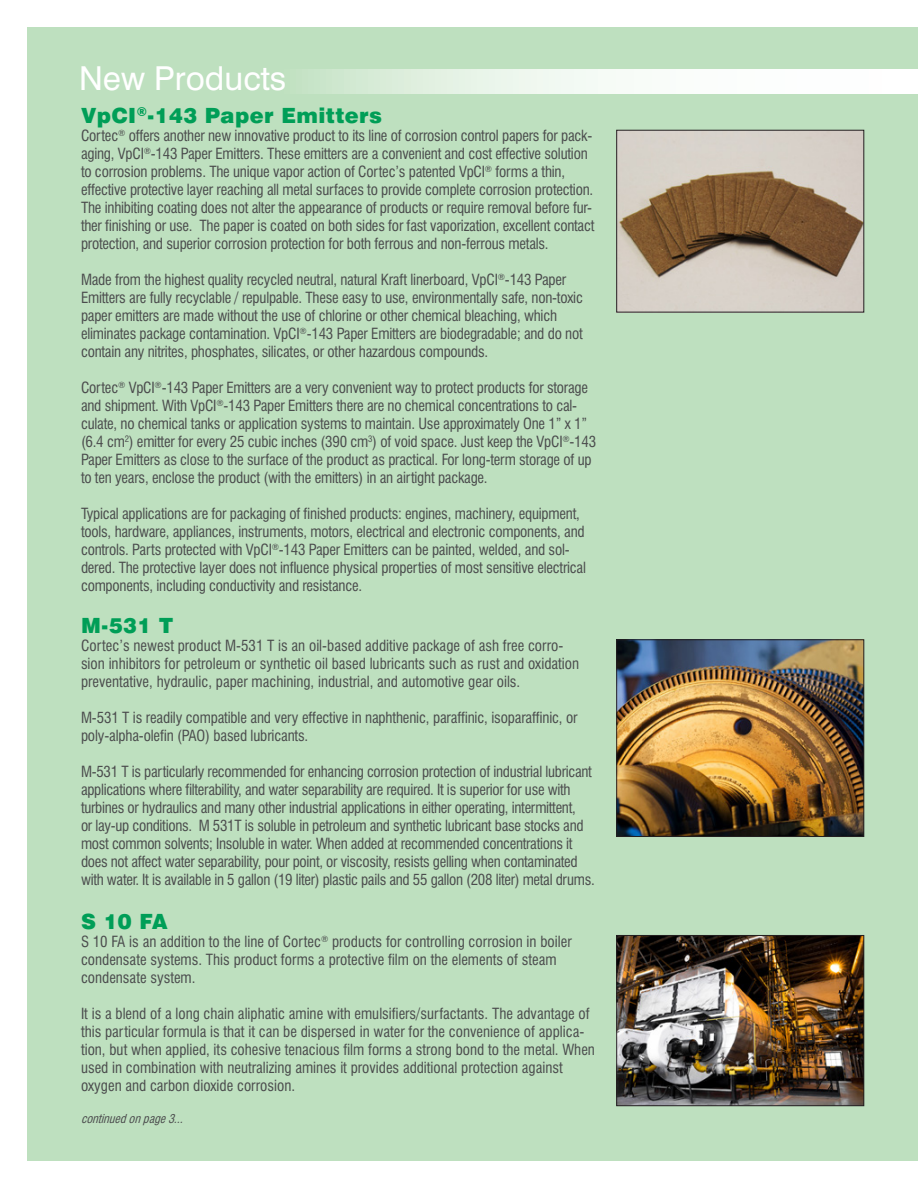
<style>
.page{position:relative;width:918px;height:1188px;background:#fff}
.page>*{position:absolute;margin:0;border:0;box-sizing:border-box;transform-origin:0 0}
.t1{font:33px "Swiss 721 BT";color:#fff}
.t2{font:900 21px "Swiss 721 BT";letter-spacing:.02em;color:#009e57}
.t3{font:condensed 15px/18px "Swiss 721 BT";letter-spacing:-.015em;color:#4b4c4d}
.t4{font:italic condensed 12px "Swiss 721 BT";color:#4b4c4d}
</style>
<div class="page">
<div style="left:27px;top:27px;width:891px;height:1134px;background:#bee0bf"></div>
<svg style="left:320px;top:69px;width:598px;height:25px;background:#f0f7f0"></svg>
<img style="left:618px;top:642px;width:244px;height:193px">
<div style="left:616px;top:640px;width:248px;height:197px;border:1px solid #231f20"></div>
<img style="left:618px;top:937px;width:244px;height:167px">
<div style="left:616px;top:935px;width:248px;height:171px;border:1px solid #231f20"></div>
<img style="left:618px;top:132px;width:244px;height:178px">
<div style="left:616px;top:130px;width:248px;height:182px;border:1px solid #231f20"></div>
<p class="t1" style="left:79px;top:58px;width:209px">New Products</p>
<p class="t2" style="left:81px;top:102px;width:303px">VpCI<sup>®</sup>-143 Paper Emitters</p>
<p class="t3" style="left:81px;top:126px;width:515px">Cortec<sup>®</sup> offers another new innovative product to its line of corrosion control papers for pack&shy;aging, VpCI<sup>®</sup>-143 Paper Emitters. These emitters are a convenient and cost effective solution to corrosion problems. The unique vapor action of Cortec’s patented VpCI<sup>®</sup> forms a thin, effective protective layer reaching all metal surfaces to provide complete corrosion protection.<br>The inhibiting coating does not alter the appearance of products or require removal before fur&shy;ther finishing or use. The paper is coated on both sides for fast vaporization, excellent contact protection, and superior corrosion protection for both ferrous and non-ferrous metals.</p>
<p class="t3" style="left:81px;top:270px;width:503px">Made from the highest quality recycled neutral, natural Kraft linerboard, VpCI<sup>®</sup>-143 Paper Emitters are fully recyclable / repulpable. These easy to use, environmentally safe, non-toxic paper emitters are made without the use of chlorine or other chemical bleaching, which eliminates package contamination. VpCI<sup>®</sup>-143 Paper Emitters are biodegradable; and do not contain any nitrites, phosphates, silicates, or other hazardous compounds.</p>
<p class="t3" style="left:81px;top:378px;width:517px">Cortec<sup>®</sup> VpCI<sup>®</sup>-143 Paper Emitters are a very convenient way to protect products for storage and shipment. With VpCI<sup>®</sup>-143 Paper Emitters there are no chemical concentrations to cal&shy;culate, no chemical tanks or application systems to maintain. Use approximately One 1” x 1” (6.4 cm<sup>2</sup>) emitter for every 25 cubic inches (390 cm<sup>3</sup>) of void space. Just keep the VpCI<sup>®</sup>-143<br>Paper Emitters as close to the surface of the product as practical. For long-term storage of up to ten years, enclose the product (with the emitters) in an airtight package.</p>
<p class="t3" style="left:81px;top:504px;width:506px">Typical applications are for packaging of finished products: engines, machinery, equipment, tools, hardware, appliances, instruments, motors, electrical and electronic components, and controls. Parts protected with VpCI<sup>®</sup>-143 Paper Emitters can be painted, welded, and sol&shy;dered. The protective layer does not influence physical properties of most sensitive electrical components, including conductivity and resistance.</p>
<p class="t2" style="left:81px;top:613px;width:94px">M-531 T</p>
<p class="t3" style="left:81px;top:636px;width:500px">Cortec’s newest product M-531 T is an oil-based additive package of ash free corro&shy;sion inhibitors for petroleum or synthetic oil based lubricants such as rust and oxidation preventative, hydraulic, paper machining, industrial, and automotive gear oils.</p>
<p class="t3" style="left:81px;top:708px;width:498px">M-531 T is readily compatible and very effective in naphthenic, paraffinic, isoparaffinic, or poly-alpha-olefin (PAO) based lubricants.</p>
<p class="t3" style="left:81px;top:762px;width:515px">M-531 T is particularly recommended for enhancing corrosion protection of industrial lubricant applications where filterability, and water separability are required. It is superior for use with turbines or hydraulics and many other industrial applications in either operating, intermittent,<br>or lay-up conditions. M 531T is soluble in petroleum and synthetic lubricant base stocks and most common solvents; Insoluble in water. When added at recommended concentrations it does not affect water separability, pour point, or viscosity, resists gelling when contaminated with water. It is available in 5 gallon (19 liter) plastic pails and 55 gallon (208 liter) metal drums.</p>
<p class="t2" style="left:81px;top:908px;width:88px">S 10 FA</p>
<p class="t3" style="left:81px;top:932px;width:492px">S 10 FA is an addition to the line of Cortec<sup>®</sup> products for controlling corrosion in boiler condensate systems. This product forms a protective film on the elements of steam condensate system.</p>
<p class="t3" style="left:81px;top:1004px;width:516px">It is a blend of a long chain aliphatic amine with emulsifiers/surfactants. The advantage of this particular formula is that it can be dispersed in water for the convenience of applica&shy;tion, but when applied, its cohesive tenacious film forms a strong bond to the metal. When used in combination with neutralizing amines it provides additional protection against oxygen and carbon dioxide corrosion.</p>
<p class="t4" style="left:81px;top:1112px;width:107px">continuedonpage3...</p>
</div>
